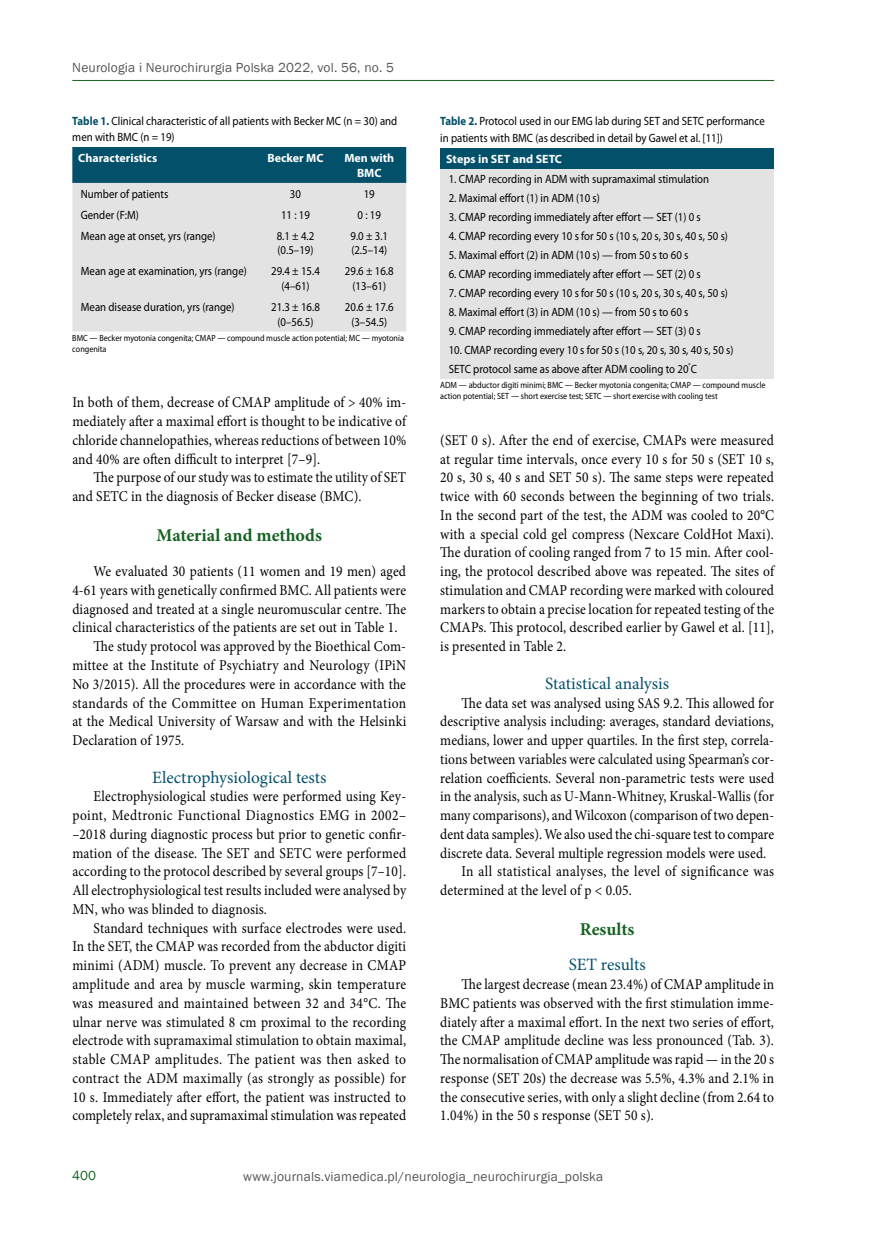
<style>
.page{position:relative;width:872px;height:1234px;background:#fff}
.page>*{position:absolute;margin:0;border:0;box-sizing:border-box;transform-origin:0 0}
.t1{font:700 18px "Minion Pro";color:#176222}
.t2{font:17.25px "Minion Pro";color:#03506b}
.t3{font:15px/18.8px "Minion Pro";letter-spacing:.005em;color:#000;text-align:justify;scale:.9 1}
.t4{font:15px "Minion Pro";letter-spacing:.03em;color:#000;scale:.9 1}
.t5{font:13.5px "Franklin Gothic";letter-spacing:.01em;color:#575756}
.t6{font:13.5px "Franklin Gothic";color:#176222}
.t7{font:12px/14.7px "Myriad Pro";color:#000;scale:.9 1}
.t8{font:700 12px/15px "Myriad Pro";color:#fff;text-align:center}
.t9{font:9px/10.9px "Myriad Pro";color:#000;scale:.9 1}
.s1{font-weight:700;color:#03506b}
</style>
<div class="page">
<hr style="left:72px;top:80px;width:702px;height:1px;background:#176222">
<div style="left:72px;top:147px;width:334px;height:36px;background:#03506b"></div>
<div style="left:72px;top:183px;width:334px;height:148px;background:#e3e3e3"></div>
<div style="left:440px;top:147px;width:334px;height:21px;background:#03506b"></div>
<div style="left:440px;top:168px;width:334px;height:210px;background:#e3e3e3"></div>
<p class="t5" style="left:72px;top:59px;width:323px">Neurologia i Neurochirurgia Polska 2022, vol. 56, no. 5</p>
<p class="t7" style="left:72px;top:112px;width:362px;line-height:16.5px"><span class="s1">Table 1.</span> Clinical characteristic of all patients with Becker MC (n = 30) and men with BMC (n = 19)</p>
<p class="t8" style="left:78px;top:150px;width:80px">Characteristics</p>
<p class="t8" style="left:267px;top:150px;width:58px">Becker MC</p>
<p class="t8" style="left:344px;top:150px;width:51px">Men with<br>BMC</p>
<p class="t7" style="left:81px;top:187px;width:99px">Number of patients</p>
<p class="t7" style="left:290px;top:187px;width:14px">30</p>
<p class="t7" style="left:364px;top:187px;width:14px">19</p>
<p class="t7" style="left:81px;top:208px;width:66px">Gender (F:M)</p>
<p class="t7" style="left:281px;top:208px;width:34px">11 : 19</p>
<p class="t7" style="left:357px;top:208px;width:28px">0 : 19</p>
<p class="t7" style="left:81px;top:228px;width:151px">Mean age at onset, yrs (range)</p>
<p class="t7" style="left:277px;top:228px;width:43px">8.1 ± 4.2 (0.5–19)</p>
<p class="t7" style="left:350px;top:228px;width:43px">9.0 ± 3.1 (2.5–14)</p>
<p class="t7" style="left:81px;top:264px;width:186px">Mean age at examination, yrs (range)</p>
<p class="t7" style="left:271px;top:264px;width:56px;text-align:center">29.4 ± 15.4 (4–61)</p>
<p class="t7" style="left:345px;top:264px;width:56px;text-align:center">29.6 ± 16.8 (13–61)</p>
<p class="t7" style="left:81px;top:300px;width:172px">Mean disease duration, yrs (range)</p>
<p class="t7" style="left:271px;top:300px;width:56px;text-align:center">21.3 ± 16.8 (0–56.5)</p>
<p class="t7" style="left:345px;top:300px;width:56px;text-align:center">20.6 ± 17.6 (3–54.5)</p>
<p class="t9" style="left:72px;top:332px;width:370px">BMC — Becker myotonia congenita; CMAP — compound muscle action potential; MC — myotonia congenita</p>
<p class="t3" style="left:72px;top:393px;width:372px">In both of them, decrease of CMAP amplitude of &gt; 40% im&shy;mediately after a maximal effort is thought to be indicative of chloride channelopathies, whereas reductions of between 10% and 40% are often difficult to interpret [7–9].</p>
<p class="t3" style="left:72px;top:468px;width:372px;text-indent:21px">The purpose of our study was to estimate the utility of SET and SETC in the diagnosis of Becker disease (BMC).</p>
<p class="t1" style="left:157px;top:522px;width:167px">Material and methods</p>
<p class="t3" style="left:94px;top:562px;width:349px">We evaluated 30 patients (11 women and 19 men) aged</p>
<p class="t3" style="left:72px;top:580px;width:372px">4-61 years with genetically confirmed BMC. All patients were</p>
<p class="t3" style="left:72px;top:599px;width:372px">diagnosed and treated at a single neuromuscular centre. The</p>
<p class="t3" style="left:72px;top:618px;width:363px">clinical characteristics of the patients are set out in Table 1.</p>
<p class="t3" style="left:94px;top:637px;width:349px">The study protocol was approved by the Bioethical Com-</p>
<p class="t3" style="left:72px;top:655px;width:372px">mittee at the Institute of Psychiatry and Neurology (IPiN</p>
<p class="t3" style="left:72px;top:674px;width:372px">No 3/2015). All the procedures were in accordance with the</p>
<p class="t4" style="left:72px;top:692px;width:372px">standards of the Committee on Human Experimentation</p>
<p class="t3" style="left:72px;top:712px;width:372px">at the Medical University of Warsaw and with the Helsinki</p>
<p class="t3" style="left:72px;top:730px;width:126px">Declaration of 1975.</p>
<p class="t2" style="left:152px;top:765px;width:176px">Electrophysiological tests</p>
<p class="t3" style="left:72px;top:787px;width:372px;text-indent:21px">Electrophysiological studies were performed using Key&shy;point, Medtronic Functional Diagnostics EMG in 2002– –2018 during diagnostic process but prior to genetic confir&shy;mation of the disease. The SET and SETC were performed according to the protocol described by several groups [7–10].<br>All electrophysiological test results included were analysed by MN, who was blinded to diagnosis.</p>
<p class="t3" style="left:72px;top:918px;width:372px;text-indent:21px">Standard techniques with surface electrodes were used.<br>In the SET, the CMAP was recorded from the abductor digiti minimi (ADM) muscle. To prevent any decrease in CMAP amplitude and area by muscle warming, skin temperature was measured and maintained between 32 and 34°C. The ulnar nerve was stimulated 8 cm proximal to the recording electrode with supramaximal stimulation to obtain maximal, stable CMAP amplitudes. The patient was then asked to contract the ADM maximally (as strongly as possible) for 10 s. Immediately after effort, the patient was instructed to completely relax, and supramaximal stimulation was repeated</p>
<p class="t7" style="left:440px;top:113px;width:362px;line-height:16.5px"><span class="s1">Table 2.</span> Protocol used in our EMG lab during SET and SETC performance in patients with BMC (as described in detail by Gawel et al. [11])</p>
<p class="t8" style="left:446px;top:151px;width:117px">Steps in SET and SETC</p>
<p class="t7" style="left:449px;top:172px;width:291px">1. CMAP recording in ADM with supramaximal stimulation</p>
<p class="t7" style="left:449px;top:191px;width:169px">2. Maximal effort (1) in ADM (10 s)</p>
<p class="t7" style="left:449px;top:210px;width:282px">3. CMAP recording immediately after effort — SET (1) 0 s</p>
<p class="t7" style="left:449px;top:229px;width:312px">4. CMAP recording every 10 s for 50 s (10 s, 20 s, 30 s, 40 s, 50 s)</p>
<p class="t7" style="left:449px;top:248px;width:268px">5. Maximal effort (2) in ADM (10 s) — from 50 s to 60 s</p>
<p class="t7" style="left:449px;top:267px;width:282px">6. CMAP recording immediately after effort — SET (2) 0 s</p>
<p class="t7" style="left:449px;top:286px;width:312px">7. CMAP recording every 10 s for 50 s (10 s, 20 s, 30 s, 40 s, 50 s)</p>
<p class="t7" style="left:449px;top:304px;width:268px">8. Maximal effort (3) in ADM (10 s) — from 50 s to 60 s</p>
<p class="t7" style="left:449px;top:323px;width:282px">9. CMAP recording immediately after effort — SET (3) 0 s</p>
<p class="t7" style="left:449px;top:340px;width:318px;line-height:18.9px">10. CMAP recording every 10 s for 50 s (10 s, 20 s, 30 s, 40 s, 50 s)<br>SETC protocol same as above after ADM cooling to 20<sup>º</sup>C</p>
<p class="t9" style="left:440px;top:379px;width:363px">ADM — abductor digiti minimi; BMC — Becker myotonia congenita; CMAP — compound muscle action potential; SET — short exercise test; SETC — short exercise with cooling test</p>
<p class="t3" style="left:440px;top:430px;width:372px">(SET 0 s). After the end of exercise, CMAPs were measured at regular time intervals, once every 10 s for 50 s (SET 10 s, 20 s, 30 s, 40 s and SET 50 s). The same steps were repeated twice with 60 seconds between the beginning of two trials.<br>In the second part of the test, the ADM was cooled to 20°C with a special cold gel compress (Nexcare ColdHot Maxi).<br>The duration of cooling ranged from 7 to 15 min. After cool&shy;ing, the protocol described above was repeated. The sites of stimulation and CMAP recording were marked with coloured markers to obtain a precise location for repeated testing of the CMAPs. This protocol, described earlier by Gawel et al. [11], is presented in Table 2.</p>
<p class="t2" style="left:545px;top:671px;width:125px">Statistical analysis</p>
<p class="t3" style="left:461px;top:693px;width:349px">The data set was analysed using SAS 9.2. This allowed for</p>
<p class="t3" style="left:440px;top:712px;width:372px">descriptive analysis including: averages, standard deviations,</p>
<p class="t3" style="left:440px;top:730px;width:372px">medians, lower and upper quartiles. In the first step, correla-</p>
<p class="t3" style="left:440px;top:749px;width:372px">tions between variables were calculated using Spearman’s cor-</p>
<p class="t3" style="left:440px;top:768px;width:372px">relation coefficients. Several non-parametric tests were used</p>
<p class="t3" style="left:440px;top:787px;width:372px">in the analysis, such as U-Mann-Whitney, Kruskal-Wallis (for</p>
<p class="t3" style="left:440px;top:805px;width:372px">many comparisons), and Wilcoxon (comparison of two depen-</p>
<p class="t3" style="left:440px;top:824px;width:372px">dent data samples). We also used the chi-square test to compare</p>
<p class="t3" style="left:440px;top:843px;width:364px">discrete data. Several multiple regression models were used.</p>
<p class="t4" style="left:461px;top:861px;width:349px">In all statistical analyses, the level of significance was</p>
<p class="t3" style="left:440px;top:880px;width:214px">determined at the level of p &lt; 0.05.</p>
<p class="t1" style="left:580px;top:916px;width:56px">Results</p>
<p class="t2" style="left:568px;top:952px;width:79px">SET results</p>
<p class="t3" style="left:440px;top:974px;width:372px;text-indent:21px">The largest decrease (mean 23.4%) of CMAP amplitude in BMC patients was observed with the first stimulation imme&shy;diately after a maximal effort. In the next two series of effort, the CMAP amplitude decline was less pronounced (Tab. 3).<br>The normalisation of CMAP amplitude was rapid — in the 20 s response (SET 20s) the decrease was 5.5%, 4.3% and 2.1% in the consecutive series, with only a slight decline (from 2.64 to 1.04%) in the 50 s response (SET 50 s).</p>
<p class="t6" style="left:72px;top:1166px;width:25px">400</p>
<p class="t5" style="left:243px;top:1168px;width:361px">www.journals.viamedica.pl/neurologia_neurochirurgia_polska</p>
</div>
